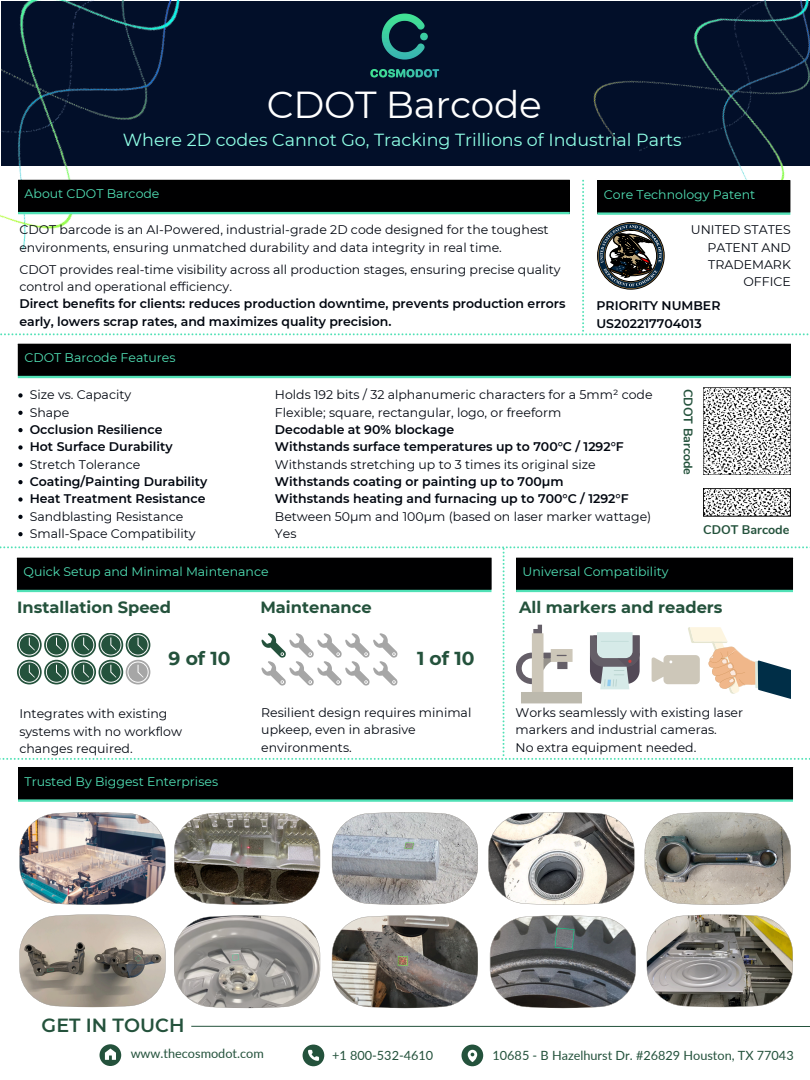
<style>
.page{position:relative;width:810px;height:1080px;background:#fff}
.page>*{position:absolute;margin:0;border:0;box-sizing:border-box;transform-origin:0 0}
.t1{font:37.5px "Montserrat";letter-spacing:-.01em;color:#fff}
.t2{font:600 19.06px "Montserrat";color:#24523c}
.t3{font:700 18.75px "Montserrat";color:#24523c}
.t4{font:17.5px "Montserrat";color:#8fffe6}
.t5{font:700 16.25px "Montserrat";color:#24523c}
.t6{font:12.69px "Lato";color:#24523c}
.t7{font:12.5px/17.4px "Montserrat";color:#00060f}
.t8{font:600 12.5px/17.4px "Montserrat";color:#00060f}
.t9{font:12.5px "Montserrat";color:#51e1b6}
.t10{font:700 12.5px "Nunito";color:#24523c}
</style>
<div class="page">
<svg style="left:462px;top:1045px;width:21px;height:21px"></svg>
<svg style="left:100px;top:1044px;width:21px;height:22px"></svg>
<svg style="left:191px;top:1026px;width:619px;height:1px"></svg>
<svg style="left:303px;top:1045px;width:21px;height:21px"></svg>
<div style="left:2px;top:1px;width:808px;height:164px;background:#020f29"></div>
<img style="left:0;top:0;width:255px;height:180px">
<img style="left:578px;top:0;width:232px;height:180px">
<div style="left:18px;top:344px;width:773px;height:33px;background:#000001"></div>
<hr style="left:18px;top:376px;width:773px;height:2px;background:#51e1b6">
<div style="left:18px;top:768px;width:775px;height:33px;background:#000001"></div>
<hr style="left:18px;top:767px;width:775px;height:1px;background:#000001">
<hr style="left:18px;top:799px;width:775px;height:3px;background:#51e1b6">
<svg style="left:0;top:180px;width:809px;height:155px"></svg>
<img style="left:703px;top:388px;width:87px;height:87px">
<img style="left:705px;top:490px;width:83px;height:24px">
<div style="left:703px;top:488px;width:87px;height:28px;border:1px solid #000"></div>
<img style="left:370px;top:13px;width:70px;height:65px">
<svg style="left:332px;top:812px;width:146px;height:93px;background:#b4b6b9"></svg>
<svg style="left:174px;top:812px;width:146px;height:93px;background:#7b766e"></svg>
<svg style="left:19px;top:914px;width:147px;height:93px;background:#afa79c"></svg>
<svg style="left:174px;top:915px;width:146px;height:93px;background:#a9a7a3"></svg>
<img style="left:19px;top:812px;width:147px;height:93px">
<svg style="left:332px;top:915px;width:146px;height:93px;background:#817c77"></svg>
<svg style="left:645px;top:812px;width:146px;height:93px;background:#a4a099"></svg>
<svg style="left:490px;top:915px;width:146px;height:93px;background:#727477"></svg>
<svg style="left:488px;top:812px;width:147px;height:93px"></svg>
<svg style="left:647px;top:914px;width:146px;height:93px;background:#938f83"></svg>
<svg style="left:18px;top:393px;width:5px;height:5px"></svg>
<svg style="left:18px;top:411px;width:5px;height:4px"></svg>
<svg style="left:18px;top:428px;width:5px;height:4px"></svg>
<svg style="left:18px;top:445px;width:5px;height:5px"></svg>
<svg style="left:18px;top:463px;width:5px;height:4px"></svg>
<svg style="left:18px;top:480px;width:5px;height:4px"></svg>
<svg style="left:18px;top:497px;width:5px;height:5px"></svg>
<svg style="left:18px;top:515px;width:5px;height:4px"></svg>
<svg style="left:18px;top:532px;width:5px;height:4px"></svg>
<svg style="left:0;top:546px;width:810px;height:214px"></svg>
<div style="left:598px;top:181px;width:192px;height:33px;background:#000001"></div>
<hr style="left:597px;top:181px;width:1px;height:31px;background:#000001">
<hr style="left:597px;top:180px;width:193px;height:1px;background:#000001">
<hr style="left:597px;top:212px;width:193px;height:3px;background:#51e1b6">
<p class="t1" style="left:267px;top:82px;width:276px">CDOT Barcode</p>
<p class="t4" style="left:123px;top:129px;width:560px">Where 2D codes Cannot Go, Tracking Trillions of Industrial Parts</p>
<p class="t9" style="left:25px;top:186px;width:136px">About CDOT Barcode</p>
<p class="t7" style="left:19px;top:221px;width:531px">CDOT barcode is an AI-Powered, industrial-grade 2D code designed for the toughest environments, ensuring unmatched durability and data integrity in real time.</p>
<p class="t7" style="left:19px;top:261px;width:543px">CDOT provides real-time visibility across all production stages, ensuring precise quality control and operational efficiency.</p>
<p class="t8" style="left:19px;top:295px;width:548px">Direct benefits for clients: reduces production downtime, prevents production errors</p>
<p class="t8" style="left:19px;top:313px;width:374px">early, lowers scrap rates, and maximizes quality precision.</p>
<p class="t9" style="left:24px;top:350px;width:153px">CDOT Barcode Features</p>
<p class="t9" style="left:604px;top:187px;width:153px">Core Technology Patent</p>
<p class="t7" style="left:691px;top:221px;width:101px;text-align:right">UNITED STATES<br>PATENT AND<br>TRADEMARK<br>OFFICE</p>
<p class="t8" style="left:596px;top:297px;width:126px">PRIORITY NUMBER<br>US202217704013</p>
<p class="t7" style="left:30px;top:386px;width:103px">Size vs. Capacity</p>
<p class="t7" style="left:30px;top:404px;width:41px">Shape</p>
<p class="t8" style="left:30px;top:421px;width:134px">Occlusion Resilience</p>
<p class="t8" style="left:30px;top:438px;width:144px">Hot Surface Durability</p>
<p class="t7" style="left:30px;top:456px;width:112px">Stretch Tolerance</p>
<p class="t8" style="left:30px;top:473px;width:179px">Coating/Painting Durability</p>
<p class="t8" style="left:30px;top:490px;width:177px">Heat Treatment Resistance</p>
<p class="t7" style="left:30px;top:508px;width:155px">Sandblasting Resistance</p>
<p class="t7" style="left:30px;top:525px;width:167px">Small-Space Compatibility</p>
<p class="t7" style="left:275px;top:386px;width:379px">Holds 192 bits / 32 alphanumeric characters for a 5mm² code</p>
<p class="t7" style="left:275px;top:404px;width:288px">Flexible; square, rectangular, logo, or freeform</p>
<p class="t8" style="left:275px;top:421px;width:181px">Decodable at 90% blockage</p>
<p class="t8" style="left:275px;top:438px;width:351px">Withstands surface temperatures up to 700°C / 1292°F</p>
<p class="t7" style="left:275px;top:456px;width:322px">Withstands stretching up to 3 times its original size</p>
<h5 class="t8" style="left:275px;top:473px;width:290px">Withstands coating or painting up to 700μm</h5>
<h5 class="t8" style="left:275px;top:490px;width:355px">Withstands heating and furnacing up to 700°C / 1292°F</h5>
<h5 class="t7" style="left:275px;top:508px;width:378px">Between 50μm and 100μm (based on laser marker wattage)</h5>
<p class="t7" style="left:275px;top:525px;width:23px">Yes</p>
<h1 class="t9" style="left:24px;top:564px;width:247px">Quick Setup and Minimal Maintenance</h1>
<h4 class="t9" style="left:523px;top:564px;width:147px">Universal Compatibility</h4>
<p class="t10" style="left:697px;top:389px;width:88px;rotate:90deg">CDOT Barcode</p>
<p class="t10" style="left:703px;top:521px;width:88px">CDOT Barcode</p>
<p class="t5" style="left:17px;top:597px;width:155px">Installation Speed</p>
<p class="t5" style="left:260px;top:597px;width:113px">Maintenance</p>
<h3 class="t3" style="left:168px;top:646px;width:64px">9 of 10</h3>
<h3 class="t3" style="left:417px;top:646px;width:59px">1 of 10</h3>
<p class="t7" style="left:19px;top:705px;width:164px">Integrates with existing systems with no workflow changes required.</p>
<p class="t9" style="left:25px;top:774px;width:195px">Trusted By Biggest Enterprises</p>
<p class="t7" style="left:261px;top:704px;width:212px">Resilient design requires minimal upkeep, even in abrasive environments.</p>
<p class="t5" style="left:519px;top:597px;width:205px">All markers and readers</p>
<p class="t7" style="left:516px;top:704px;width:229px">Works seamlessly with existing laser markers and industrial cameras.</p>
<p class="t7" style="left:516px;top:738px;width:182px">No extra equipment needed.</p>
<p class="t2" style="left:42px;top:1014px;width:144px">GET IN TOUCH</p>
<p class="t6" style="left:131px;top:1046px;width:135px">www.thecosmodot.com</p>
<p class="t6" style="left:332px;top:1047px;width:103px">+1 800-532-4610</p>
<p class="t6" style="left:493px;top:1047px;width:303px">10685 - B Hazelhurst Dr. #26829 Houston, TX 77043</p>
</div>
